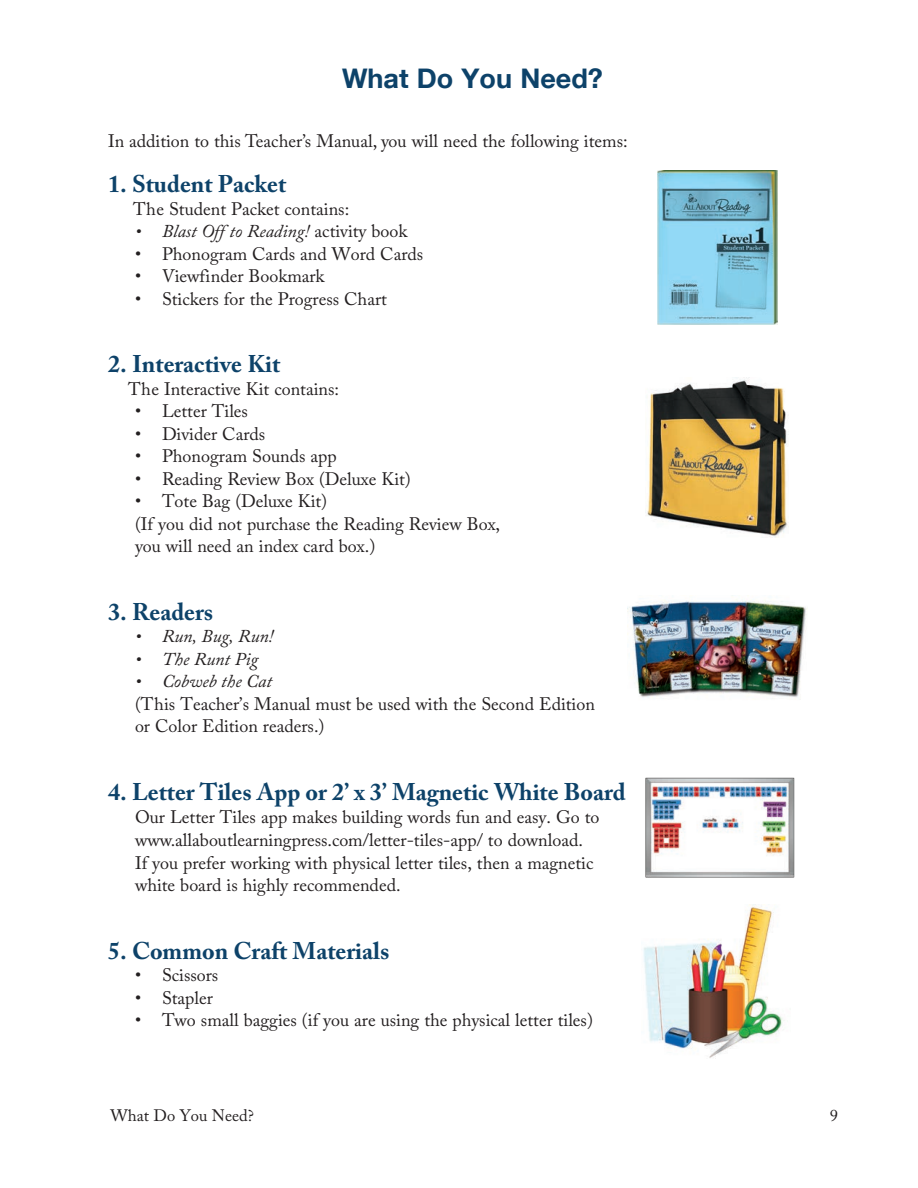
<style>
.page{position:relative;width:918px;height:1188px;background:#fff}
.page>*{position:absolute;margin:0;border:0;box-sizing:border-box;transform-origin:0 0}
.t1{font:700 27px "Helvetica Neue LT Com";color:#0d4269}
.Paragraph_Main{font:700 24px "Adobe Caslon Pro";color:#0d4269}
.Paragraph_Main-2{font:18px "Adobe Caslon Pro";color:#231f20}
.t2{font:italic 18px "Adobe Caslon Pro";color:#231f20}
.t3{font:16.5px "Adobe Caslon Pro";color:#231f20}
.s1{font-style:normal}
</style>
<div class="page">
<img style="left:658px;top:171px;width:119px;height:153px">
<img style="left:647px;top:377px;width:141px;height:160px">
<img style="left:628px;top:600px;width:180px;height:98px">
<img style="left:645px;top:777px;width:150px;height:101px">
<img style="left:643px;top:905px;width:140px;height:153px">
<p class="t1" style="left:342px;top:62px;width:262px">What Do You Need?</p>
<p class="Paragraph_Main-2" style="left:108px;top:131px;width:521px">In addition to this Teacher’s Manual, you will need the following items:</p>
<p class="Paragraph_Main" style="left:108px;top:170px;width:180px">1. Student Packet</p>
<p class="Paragraph_Main-2" style="left:133px;top:198px;width:218px">The Student Packet contains:</p>
<p class="t2" style="left:135px;top:221px;width:274px">• Blast Off to Reading! <span class="s1">activity book</span></p>
<p class="Paragraph_Main-2" style="left:135px;top:243px;width:290px">• Phonogram Cards and Word Cards</p>
<p class="Paragraph_Main-2" style="left:135px;top:266px;width:191px">• Viewfinder Bookmark</p>
<p class="Paragraph_Main-2" style="left:135px;top:288px;width:253px">• Stickers for the Progress Chart</p>
<p class="Paragraph_Main" style="left:108px;top:350px;width:174px">2. Interactive Kit</p>
<p class="Paragraph_Main-2" style="left:128px;top:378px;width:212px">The Interactive Kit contains:</p>
<p class="Paragraph_Main-2" style="left:135px;top:401px;width:115px">• Letter Tiles</p>
<p class="Paragraph_Main-2" style="left:135px;top:423px;width:132px">• Divider Cards</p>
<p class="Paragraph_Main-2" style="left:135px;top:446px;width:203px">• Phonogram Sounds app</p>
<p class="Paragraph_Main-2" style="left:135px;top:468px;width:277px">• Reading Review Box (Deluxe Kit)</p>
<p class="Paragraph_Main-2" style="left:135px;top:491px;width:194px">• Tote Bag (Deluxe Kit)</p>
<p class="Paragraph_Main-2" style="left:135px;top:513px;width:367px">(If you did not purchase the Reading Review Box,</p>
<p class="Paragraph_Main-2" style="left:135px;top:536px;width:242px">you will need an index card box.)</p>
<p class="Paragraph_Main" style="left:108px;top:598px;width:107px">3. Readers</p>
<p class="t2" style="left:135px;top:626px;width:140px">• Run, Bug, Run!</p>
<p class="t2" style="left:135px;top:648px;width:125px">• The Runt Pig</p>
<p class="t2" style="left:135px;top:671px;width:139px">• Cobweb the Cat</p>
<p class="Paragraph_Main-2" style="left:135px;top:693px;width:461px">(This Teacher’s Manual must be used with the Second Edition</p>
<p class="Paragraph_Main-2" style="left:135px;top:716px;width:191px">or Color Edition readers.)</p>
<p class="Paragraph_Main" style="left:108px;top:778px;width:519px">4. Letter Tiles App or 2’ x 3’ Magnetic White Board</p>
<p class="Paragraph_Main-2" style="left:135px;top:806px;width:466px">Our Letter Tiles app makes building words fun and easy. Go to</p>
<p class="Paragraph_Main-2" style="left:135px;top:830px;width:450px">www.allaboutlearningpress.com/letter-tiles-app/ to download.</p>
<p class="Paragraph_Main-2" style="left:135px;top:852px;width:460px">If you prefer working with physical letter tiles, then a magnetic</p>
<p class="Paragraph_Main-2" style="left:135px;top:875px;width:267px">white board is highly recommended.</p>
<p class="Paragraph_Main" style="left:108px;top:937px;width:283px">5. Common Craft Materials</p>
<p class="Paragraph_Main-2" style="left:135px;top:965px;width:85px">• Scissors</p>
<p class="Paragraph_Main-2" style="left:135px;top:987px;width:79px">• Stapler</p>
<p class="Paragraph_Main-2" style="left:135px;top:1010px;width:460px">• Two small baggies (if you are using the physical letter tiles)</p>
<p class="t3" style="left:111px;top:1105px;width:145px">What Do You Need?</p>
<p class="t3" style="left:830px;top:1105px;width:10px">9</p>
</div>
